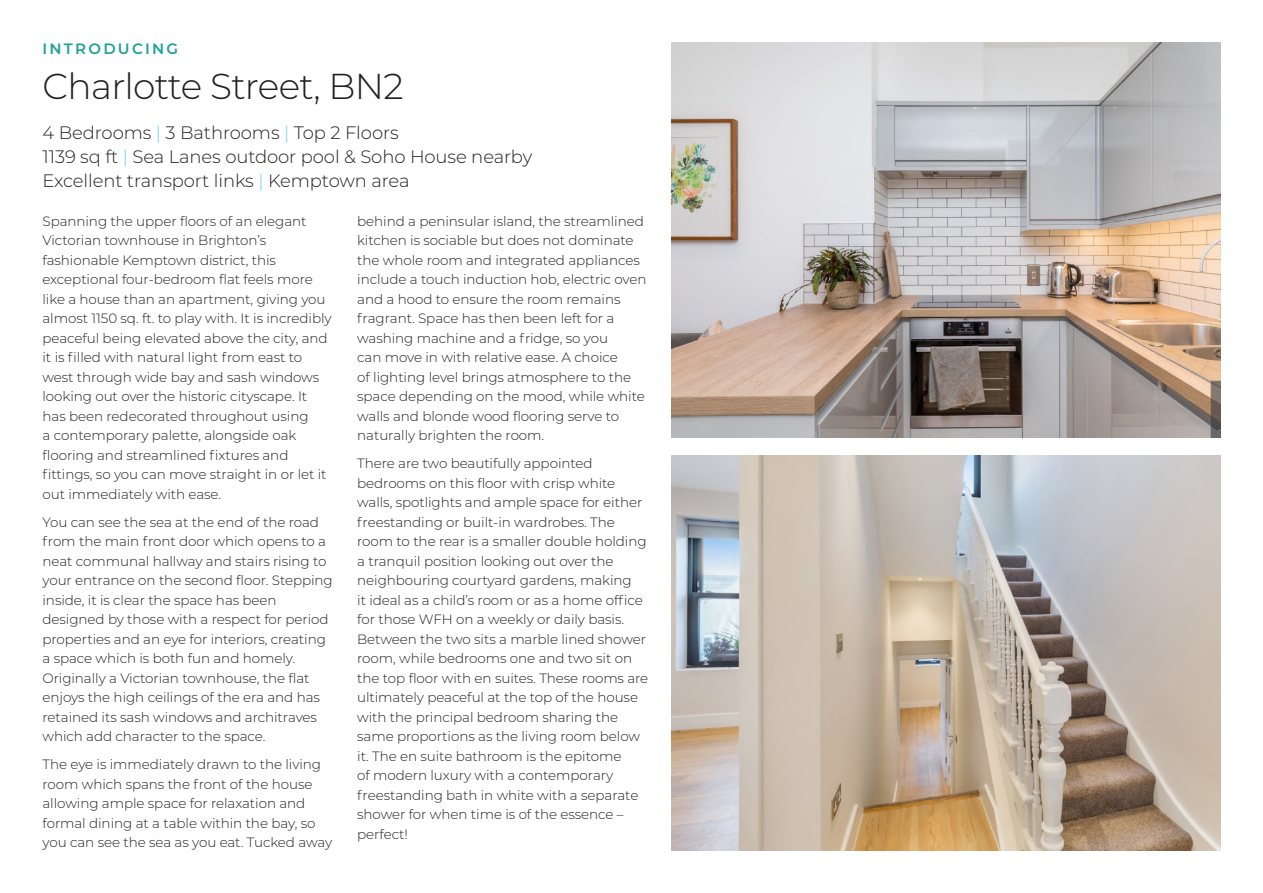
<style>
.page{position:relative;width:1263px;height:893px;background:#fff}
.page>*{position:absolute;margin:0;border:0;box-sizing:border-box;transform-origin:0 0}
.t1{font:300 36px "Montserrat";letter-spacing:-.02em;color:#231f20}
.t2{font:300 18px "Montserrat";letter-spacing:-.005em;color:#231f20}
.t3{font:600 15px "Montserrat";letter-spacing:.15em;color:#1fa199}
.AV_Paragraph_text{font:300 13.5px/19.5px "Montserrat";letter-spacing:-.005em;color:#231f20}
.s1{color:#6bcff6}
</style>
<div class="page">
<img style="left:672px;top:455px;width:548px;height:395px">
<img style="left:672px;top:43px;width:548px;height:395px">
<p class="t3" style="left:43px;top:38px;width:137px">INTRODUCING</p>
<p class="t1" style="left:43px;top:61px;width:363px">Charlotte Street, BN2</p>
<p class="t2" style="left:43px;top:120px;width:358px">4 Bedrooms <span class="s1">|</span> 3 Bathrooms <span class="s1">|</span> Top 2 Floors</p>
<p class="t2" style="left:43px;top:144px;width:491px">1139 sq ft <span class="s1">|</span> Sea Lanes outdoor pool &amp; Soho House nearby</p>
<p class="t2" style="left:43px;top:168px;width:368px">Excellent transport links <span class="s1">|</span> Kemptown area</p>
<p class="AV_Paragraph_text" style="left:43px;top:211px;width:291px">Spanning the upper floors of an elegant Victorian townhouse in Brighton’s fashionable Kemptown district, this exceptional four-bedroom flat feels more like a house than an apartment, giving you almost 1150 sq. ft. to play with. It is incredibly peaceful being elevated above the city, and it is filled with natural light from east to west through wide bay and sash windows looking out over the historic cityscape. It has been redecorated throughout using<br>a contemporary palette, alongside oak flooring and streamlined fixtures and fittings, so you can move straight in or let it out immediately with ease.</p>
<p class="AV_Paragraph_text" style="left:43px;top:512px;width:292px">You can see the sea at the end of the road from the main front door which opens to a neat communal hallway and stairs rising to your entrance on the second floor. Stepping inside, it is clear the space has been designed by those with a respect for period properties and an eye for interiors, creating a space which is both fun and homely.<br>Originally a Victorian townhouse, the flat enjoys the high ceilings of the era and has retained its sash windows and architraves which add character to the space.</p>
<p class="AV_Paragraph_text" style="left:43px;top:754px;width:291px">The eye is immediately drawn to the living room which spans the front of the house allowing ample space for relaxation and formal dining at a table within the bay, so you can see the sea as you eat. Tucked away</p>
<p class="AV_Paragraph_text" style="left:357px;top:211px;width:291px">behind a peninsular island, the streamlined kitchen is sociable but does not dominate the whole room and integrated appliances include a touch induction hob, electric oven and a hood to ensure the room remains fragrant. Space has then been left for a washing machine and a fridge, so you<br>can move in with relative ease. A choice<br>of lighting level brings atmosphere to the space depending on the mood, while white walls and blonde wood flooring serve to naturally brighten the room.</p>
<p class="AV_Paragraph_text" style="left:357px;top:453px;width:293px">There are two beautifully appointed bedrooms on this floor with crisp white walls, spotlights and ample space for either freestanding or built-in wardrobes. The room to the rear is a smaller double holding a tranquil position looking out over the neighbouring courtyard gardens, making<br>it ideal as a child’s room or as a home office for those WFH on a weekly or daily basis.<br>Between the two sits a marble lined shower room, while bedrooms one and two sit on the top floor with en suites. These rooms are ultimately peaceful at the top of the house with the principal bedroom sharing the same proportions as the living room below it. The en suite bathroom is the epitome<br>of modern luxury with a contemporary freestanding bath in white with a separate shower for when time is of the essence – perfect!</p>
</div>
